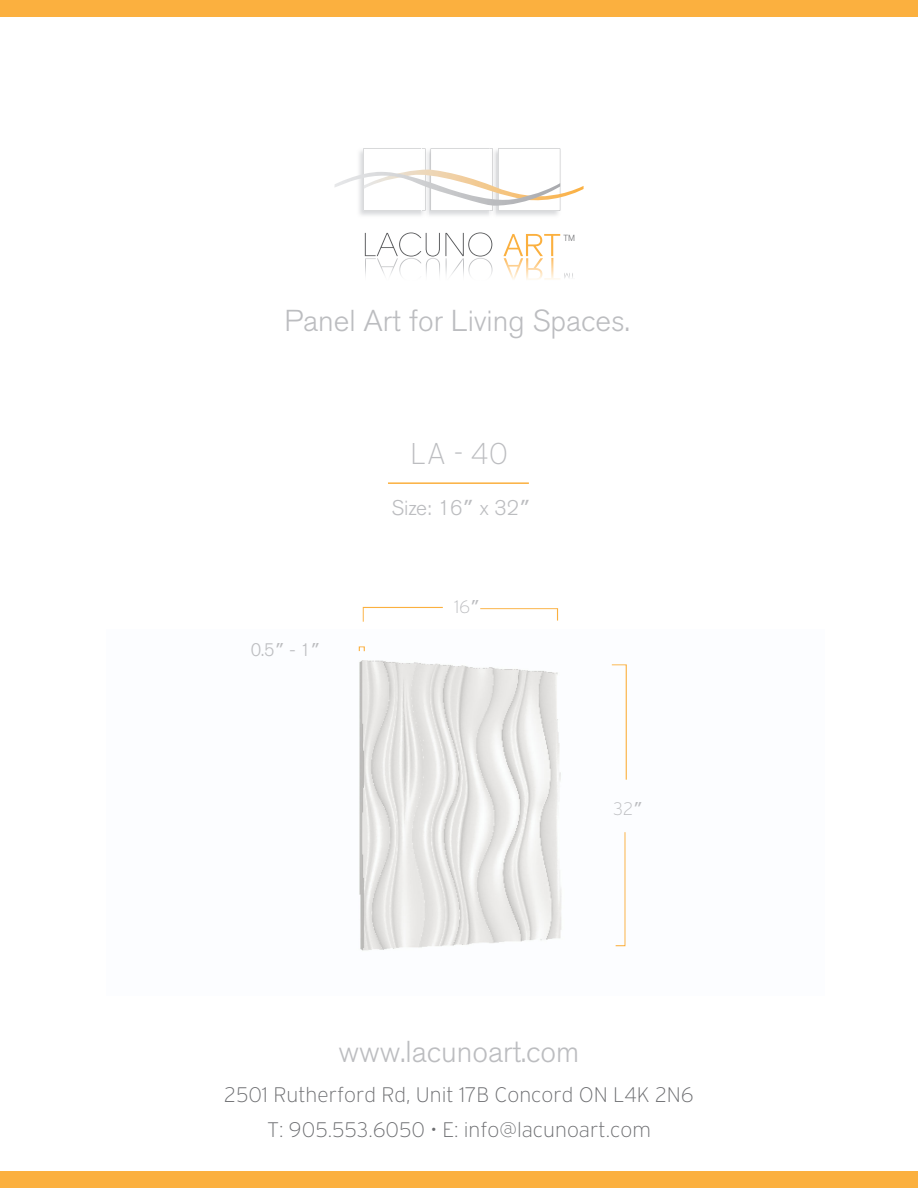
<style>
.page{position:relative;width:918px;height:1188px;background:#fff}
.page>*{position:absolute;margin:0;border:0;box-sizing:border-box;transform-origin:0 0}
.t1{font:300 30px "Akzidenz Grotesk BQ";color:#bcbdc0}
.t2{font:200 30px "Interstate";color:#bcbdc0}
.t3{font:200 21px/34.5px "Interstate";color:#6c6d70;text-align:center}
.t4{font:300 21px "Akzidenz Grotesk BQ";color:#bcbdc0}
.t5{font:300 18px "Akzidenz Grotesk BQ";color:#bcbdc0}
.t6{font:200 18px "Interstate";color:#bcbdc0}
.t7{font:300 8.85px "Akzidenz Grotesk BQ";color:#6c6d70}
.s1{font-family:"Univers LT Std";font-weight:400}
</style>
<div class="page">
<img style="left:359px;top:660px;width:203px;height:291px">
<img style="left:365px;top:258px;width:56px;height:18px">
<img style="left:426px;top:258px;width:14px;height:18px">
<img style="left:446px;top:258px;width:18px;height:18px">
<img style="left:468px;top:258px;width:25px;height:18px">
<svg style="left:365px;top:232px;width:127px;height:25px"></svg>
<svg style="left:334px;top:148px;width:250px;height:63px"></svg>
<svg style="left:503px;top:234px;width:70px;height:46px"></svg>
<div style="left:0;top:0;width:918px;height:16px;background:#fbb03f"></div>
<div style="left:0;top:1172px;width:918px;height:16px;background:#fbb03f"></div>
<hr style="left:388px;top:482px;width:141px;height:2px;background:#fbb03f">
<svg style="left:362px;top:606px;width:81px;height:16px"></svg>
<svg style="left:480px;top:608px;width:79px;height:13px"></svg>
<svg style="left:611px;top:664px;width:16px;height:116px"></svg>
<svg style="left:615px;top:832px;width:11px;height:115px"></svg>
<svg style="left:358px;top:646px;width:7px;height:6px"></svg>
<p class="t7" style="left:563px;top:233px;width:13px">TM</p>
<p class="t1" style="left:285px;top:303px;width:347px">Panel Art for Living Spaces.</p>
<p class="t2" style="left:410px;top:437px;width:99px">LA - 40</p>
<p class="t4" style="left:392px;top:496px;width:141px">Size: 16<span class="s1">”</span> x 32<span class="s1">”</span></p>
<p class="t5" style="left:251px;top:639px;width:71px">0.5<span class="s1">”</span> - 1<span class="s1">”</span></p>
<p class="t6" style="left:454px;top:597px;width:28px">16<span class="s1">”</span></p>
<p class="t6" style="left:613px;top:799px;width:31px">32<span class="s1">”</span></p>
<p class="t1" style="left:339px;top:1035px;width:242px">www.lacunoart.com</p>
<p class="t3" style="left:224px;top:1078px;width:471px">2501 Rutherford Rd, Unit 17B Concord ON L4K 2N6<br>T: 905.553.6050 • E: info@lacunoart.com</p>
</div>
